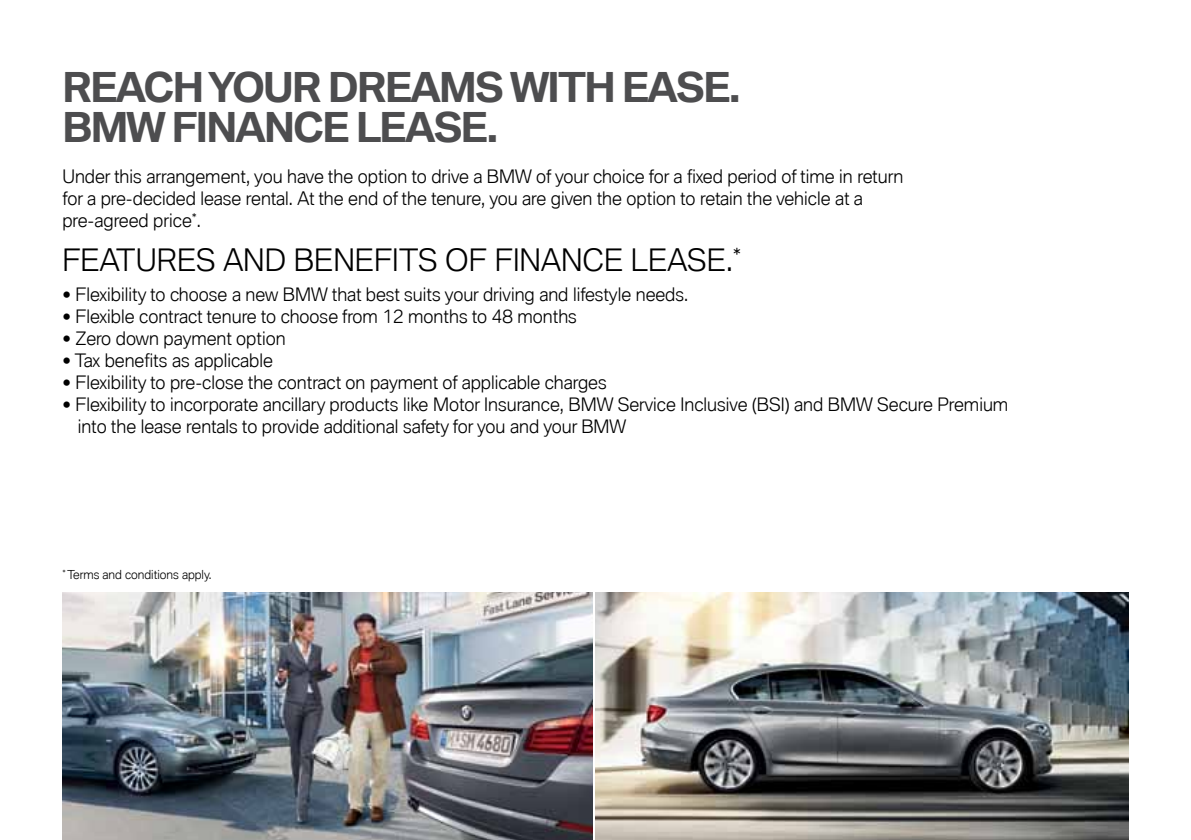
<style>
.page{position:relative;width:1191px;height:840px;background:#fff}
.page>*{position:absolute;margin:0;border:0;box-sizing:border-box;transform-origin:0 0}
.t1{font:700 40px/40px "BMW Type Global Pro";letter-spacing:-.045em;color:#4d4d4f}
.t2{font:300 30px "BMW Type Global Pro";color:#000}
.t3{font:300 18px/22px "BMW Type Global Pro";color:#000}
.t4{font:300 12px "BMW Type Global Pro";color:#000}
.s1{font-weight:700;font-size:16px}
</style>
<div class="page">
<img style="left:62px;top:592px;width:530px;height:247px">
<img style="left:595px;top:592px;width:533px;height:247px">
<h1 class="t1" style="left:62px;top:68px;width:680px">REACH YOUR DREAMS WITH EASE.<br>BMW FINANCE LEASE.</h1>
<p class="t3" style="left:62px;top:166px;width:842px">Under this arrangement, you have the option to drive a BMW of your choice for a fixed period of time in return for a pre-decided lease rental. At the end of the tenure, you are given the option to retain the vehicle at a pre-agreed price<sup>*</sup>.</p>
<h2 class="t2" style="left:62px;top:238px;width:680px">FEATURES AND BENEFITS OF FINANCE LEASE.<sup>*</sup></h2>
<p class="t3" style="left:62px;top:284px;width:627px"><span class="s1">•</span> Flexibility to choose a new BMW that best suits your driving and lifestyle needs.</p>
<p class="t3" style="left:62px;top:306px;width:516px"><span class="s1">•</span> Flexible contract tenure to choose from 12 months to 48 months</p>
<p class="t3" style="left:62px;top:328px;width:225px"><span class="s1">•</span> Zero down payment option</p>
<p class="t3" style="left:62px;top:350px;width:212px"><span class="s1">•</span> Tax benefits as applicable</p>
<p class="t3" style="left:62px;top:372px;width:546px"><span class="s1">•</span> Flexibility to pre-close the contract on payment of applicable charges</p>
<p class="t3" style="left:78px;top:394px;width:932px;text-indent:-15px"><span class="s1">•</span> Flexibility to incorporate ancillary products like Motor Insurance, BMW Service Inclusive (BSI) and BMW Secure Premium into the lease rentals to provide additional safety for you and your BMW</p>
<p class="t4" style="left:62px;top:566px;width:151px"><sup>*</sup> Terms and conditions apply.</p>
</div>
